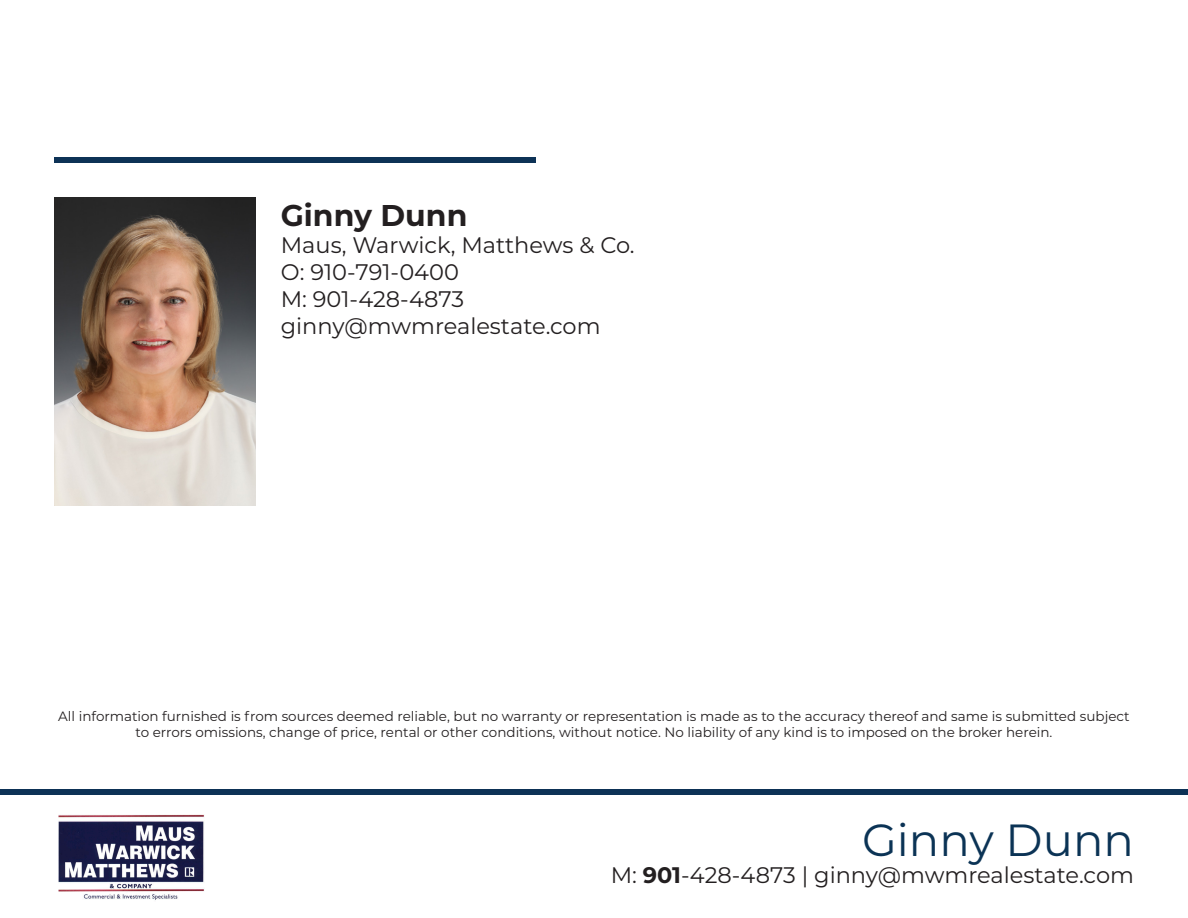
<style>
.page{position:relative;width:1188px;height:918px;background:#fff}
.page>*{position:absolute;margin:0;border:0;box-sizing:border-box;transform-origin:0 0}
.t1{font:45px "Montserrat";color:#0b3355}
.t2{font:700 30px "Montserrat";color:#231f20}
.t3{font:22.5px "Montserrat";color:#231f20}
.t4{font:13.5px/16.2px "Montserrat";color:#231f20;text-align:center}
.s1{font-weight:700}
</style>
<div class="page">
<div style="left:0;top:789px;width:1188px;height:6px;background:#0d3256"></div>
<img style="left:58px;top:814px;width:146px;height:86px">
<div style="left:54px;top:158px;width:482px;height:5px;background:#0d3256"></div>
<img style="left:54px;top:197px;width:202px;height:309px">
<p class="t2" style="left:281px;top:194px;width:188px">Ginny Dunn</p>
<p class="t3" style="left:281px;top:230px;width:355px">Maus, Warwick, Matthews &amp; Co.</p>
<p class="t3" style="left:281px;top:257px;width:180px">O: 910-791-0400</p>
<p class="t3" style="left:281px;top:284px;width:185px">M: 901-428-4873</p>
<p class="t3" style="left:281px;top:311px;width:321px">ginny@mwmrealestate.com</p>
<p class="t4" style="left:58px;top:708px;width:1073px">All information furnished is from sources deemed reliable, but no warranty or representation is made as to the accuracy thereof and same is submitted subject to errors omissions, change of price, rental or other conditions, without notice. No liability of any kind is to imposed on the broker herein.</p>
<h1 class="t1" style="left:862px;top:809px;width:273px">Ginny Dunn</h1>
<h3 class="t3" style="left:611px;top:859px;width:525px">M: <span class="s1">901</span>-428-4873 | ginny@mwmrealestate.com</h3>
</div>
